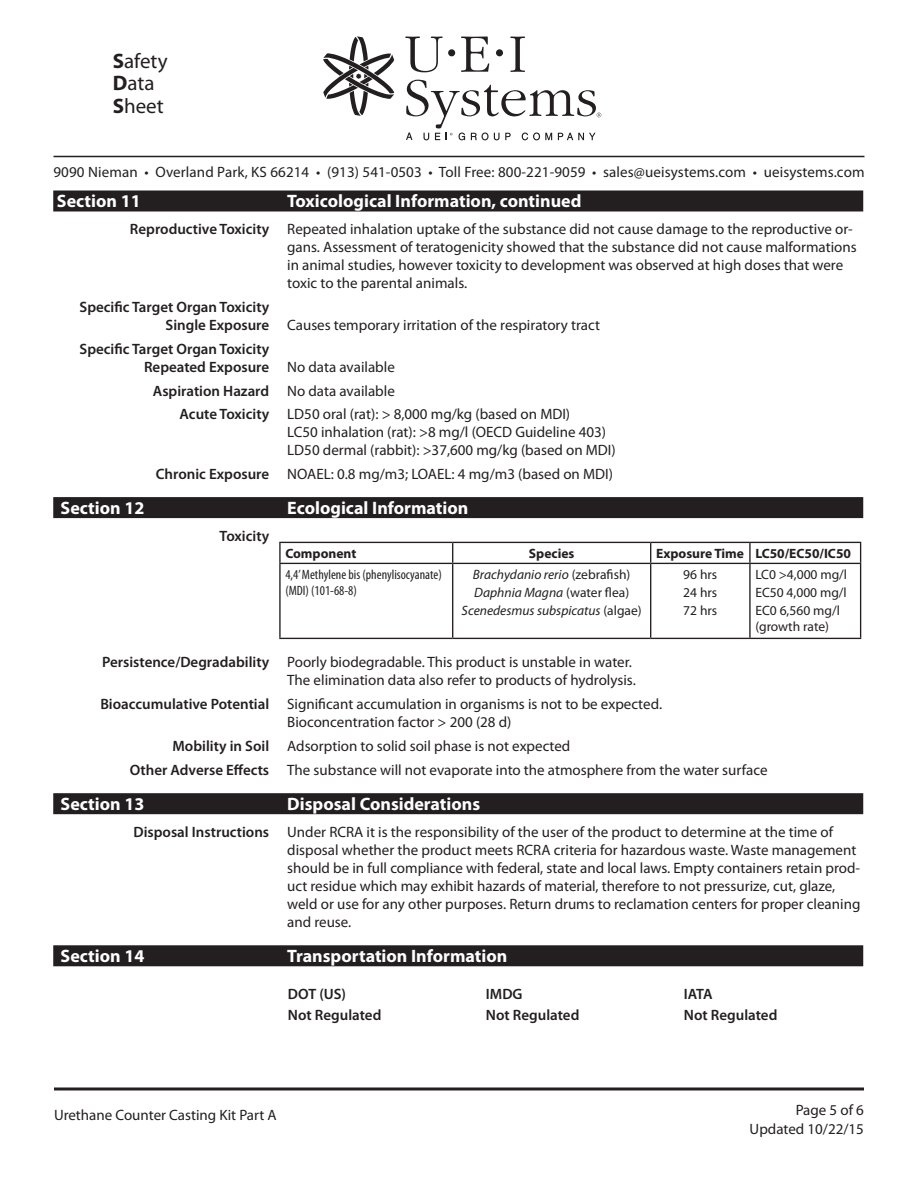
<style>
.page{position:relative;width:918px;height:1188px;background:#fff}
.page>*{position:absolute;margin:0;border:0;box-sizing:border-box;transform-origin:0 0}
.t1{font:21px/22.5px "Myriad Pro";color:#231f20}
.t2{font:700 18px "Myriad Pro";color:#fff}
.t3{font:15px/18px "Myriad Pro";color:#231f20}
.t4{font:600 15px/21px "Myriad Pro";color:#231f20}
.t5{font:italic 13.5px/18px "Myriad Pro";color:#231f20;text-align:center}
.t6{font:13.5px/18px "Myriad Pro";color:#231f20;text-align:justify}
.t7{font:condensed 13.5px/16.2px "Myriad Pro";color:#231f20}
.t8{font:700 13.5px "Myriad Pro";color:#231f20}
.s1{font-weight:700}
.s2{font-weight:600}
.s3{font-weight:400}
.s4{font-style:normal}
</style>
<div class="page">
<hr style="left:54px;top:1087px;width:810px;height:3px;background:#231f20">
<svg style="left:323px;top:36px;width:71px;height:80px"></svg>
<div style="left:448px;top:49px;width:7px;height:7px;background:#231f20;border-radius:50%"></div>
<div style="left:496px;top:49px;width:7px;height:7px;background:#231f20;border-radius:50%"></div>
<svg style="left:405px;top:37px;width:38px;height:35px"></svg>
<svg style="left:461px;top:37px;width:28px;height:35px"></svg>
<svg style="left:510px;top:37px;width:15px;height:35px"></svg>
<svg style="left:406px;top:80px;width:195px;height:60px"></svg>
<hr style="left:54px;top:156px;width:810px;height:1px;background:#231f20">
<div style="left:53px;top:190px;width:810px;height:22px;background:#231f20"></div>
<div style="left:53px;top:497px;width:810px;height:21px;background:#231f20"></div>
<div style="left:53px;top:793px;width:810px;height:21px;background:#231f20"></div>
<div style="left:53px;top:945px;width:810px;height:21px;background:#231f20"></div>
<hr style="left:279px;top:542px;width:174px;height:1px;background:#231f20">
<hr style="left:279px;top:543px;width:2px;height:20px;background:#231f20">
<hr style="left:453px;top:542px;width:198px;height:1px;background:#231f20">
<svg style="left:452px;top:543px;width:1px;height:20px"></svg>
<hr style="left:651px;top:542px;width:99px;height:1px;background:#231f20">
<svg style="left:650px;top:543px;width:1px;height:20px"></svg>
<hr style="left:750px;top:542px;width:111px;height:1px;background:#231f20">
<hr style="left:749px;top:543px;width:2px;height:20px;background:#231f20">
<svg style="left:860px;top:543px;width:1px;height:20px"></svg>
<hr style="left:279px;top:563px;width:174px;height:1px;background:#231f20">
<hr style="left:279px;top:564px;width:2px;height:74px;background:#231f20">
<hr style="left:453px;top:563px;width:198px;height:1px;background:#231f20">
<hr style="left:452px;top:564px;width:1px;height:74px;background:#231f20">
<hr style="left:651px;top:563px;width:99px;height:1px;background:#231f20">
<hr style="left:650px;top:564px;width:1px;height:74px;background:#231f20">
<hr style="left:750px;top:563px;width:111px;height:1px;background:#231f20">
<hr style="left:749px;top:564px;width:2px;height:74px;background:#231f20">
<hr style="left:860px;top:564px;width:1px;height:74px;background:#231f20">
<hr style="left:279px;top:638px;width:174px;height:1px;background:#231f20">
<hr style="left:453px;top:638px;width:198px;height:1px;background:#231f20">
<hr style="left:651px;top:638px;width:99px;height:1px;background:#231f20">
<hr style="left:750px;top:638px;width:111px;height:1px;background:#231f20">
<h1 class="t1" style="left:113px;top:49px;width:56px"><span class="s1">S</span>afety<br><span class="s1">D</span>ata<br><span class="s1">S</span>heet</h1>
<p class="t3" style="left:53px;top:162px;width:813px">9090 Nieman • Overland Park, KS 66214 • (913) 541-0503 • Toll Free: 800-221-9059 • sales@ueisystems.com • ueisystems.com</p>
<p class="t2" style="left:57px;top:189px;width:85px">Section 11</p>
<p class="t2" style="left:287px;top:189px;width:296px">Toxicological Information, continued</p>
<p class="t3" style="left:287px;top:220px;width:571px;text-indent:-157px"><span class="s2">Reproductive Toxicity</span> Repeated inhalation uptake of the substance did not cause damage to the reproductive or&shy;gans. Assessment of teratogenicity showed that the substance did not cause malformations in animal studies, however toxicity to development was observed at high doses that were toxic to the parental animals.</p>
<p class="t3" style="left:166px;top:298px;width:436px;text-indent:-86px"><span class="s2">Specific Target Organ Toxicity<br>Single Exposure</span> Causes temporary irritation of the respiratory tract</p>
<p class="t4" style="left:144px;top:340px;width:252px;line-height:18px;text-indent:-64px">Specific Target Organ Toxicity<br>Repeated Exposure <span class="s3">No data available</span></p>
<p class="t3" style="left:180px;top:379px;width:392px;line-height:22.5px;text-indent:-27px"><span class="s2">Aspiration Hazard</span> No data available<br><span class="s2">Acute Toxicity</span> LD50 oral (rat): &gt; 8,000 mg/kg (based on MDI)</p>
<p class="t3" style="left:287px;top:422px;width:330px">LC50 inhalation (rat): &gt;8 mg/l (OECD Guideline 403)<br>LD50 dermal (rabbit): &gt;37,600 mg/kg (based on MDI)</p>
<p class="t3" style="left:156px;top:464px;width:459px"><span class="s2">Chronic Exposure</span> NOAEL: 0.8 mg/m3; LOAEL: 4 mg/m3 (based on MDI)</p>
<p class="t2" style="left:61px;top:496px;width:85px">Section 12</p>
<p class="t2" style="left:287px;top:496px;width:183px">Ecological Information</p>
<p class="t4" style="left:220px;top:525px;width:51px">Toxicity</p>
<p class="t8" style="left:285px;top:545px;width:73px">Component</p>
<p class="t8" style="left:529px;top:545px;width:47px">Species</p>
<p class="t8" style="left:656px;top:545px;width:196px">Exposure Time LC50/EC50/IC50</p>
<p class="t7" style="left:285px;top:566px;width:158px">4,4’ Methylene bis (phenylisocyanate) (MDI) (101-68-8)</p>
<p class="t5" style="left:462px;top:565px;width:182px">Brachydanio rerio <span class="s4">(zebrafish)<br></span>Daphnia Magna <span class="s4">(water flea)<br></span>Scenedesmus subspicatus <span class="s4">(algae)</span></p>
<p class="t6" style="left:683px;top:565px;width:36px">96 hrs 24 hrs 72 hrs</p>
<p class="t6" style="left:755px;top:565px;width:93px">LC0 &gt;4,000 mg/l EC50 4,000 mg/l EC0 6,560 mg/l</p>
<p class="t6" style="left:755px;top:618px;width:75px">(growth rate)</p>
<p class="t3" style="left:102px;top:652px;width:535px;text-align:right"><span class="s2">Persistence/Degradability</span> Poorly biodegradable. This product is unstable in water.<br>The elimination data also refer to products of hydrolysis.</p>
<p class="t3" style="left:287px;top:694px;width:376px;text-indent:-187px"><span class="s2">Bioaccumulative Potential</span> Significant accumulation in organisms is not to be expected.<br>Bioconcentration factor &gt; 200 (28 d)</p>
<p class="t3" style="left:130px;top:733px;width:639px;line-height:24px;text-indent:43px"><span class="s2">Mobility in Soil</span> Adsorption to solid soil phase is not expected<br><span class="s2">Other Adverse Effects</span> The substance will not evaporate into the atmosphere from the water surface</p>
<p class="t2" style="left:61px;top:792px;width:85px">Section 13</p>
<p class="t2" style="left:287px;top:792px;width:195px">Disposal Considerations</p>
<p class="t3" style="left:287px;top:822px;width:575px;text-indent:-154px"><span class="s2">Disposal Instructions</span> Under RCRA it is the responsibility of the user of the product to determine at the time of disposal whether the product meets RCRA criteria for hazardous waste. Waste management should be in full compliance with federal, state and local laws. Empty containers retain prod&shy;uct residue which may exhibit hazards of material, therefore to not pressurize, cut, glaze, weld or use for any other purposes. Return drums to reclamation centers for proper cleaning and reuse.</p>
<p class="t2" style="left:61px;top:944px;width:85px">Section 14</p>
<p class="t2" style="left:287px;top:944px;width:222px">Transportation Information</p>
<p class="t4" style="left:288px;top:984px;width:95px">DOT (US)<br>Not Regulated</p>
<p class="t4" style="left:486px;top:984px;width:95px">IMDG<br>Not Regulated</p>
<p class="t4" style="left:684px;top:984px;width:95px">IATA<br>Not Regulated</p>
<p class="t3" style="left:54px;top:1106px;width:224px">Urethane Counter Casting Kit Part A</p>
<p class="t3" style="left:750px;top:1099px;width:116px;line-height:19.5px;text-align:right">Page 5 of 6<br>Updated 10/22/15</p>
</div>
